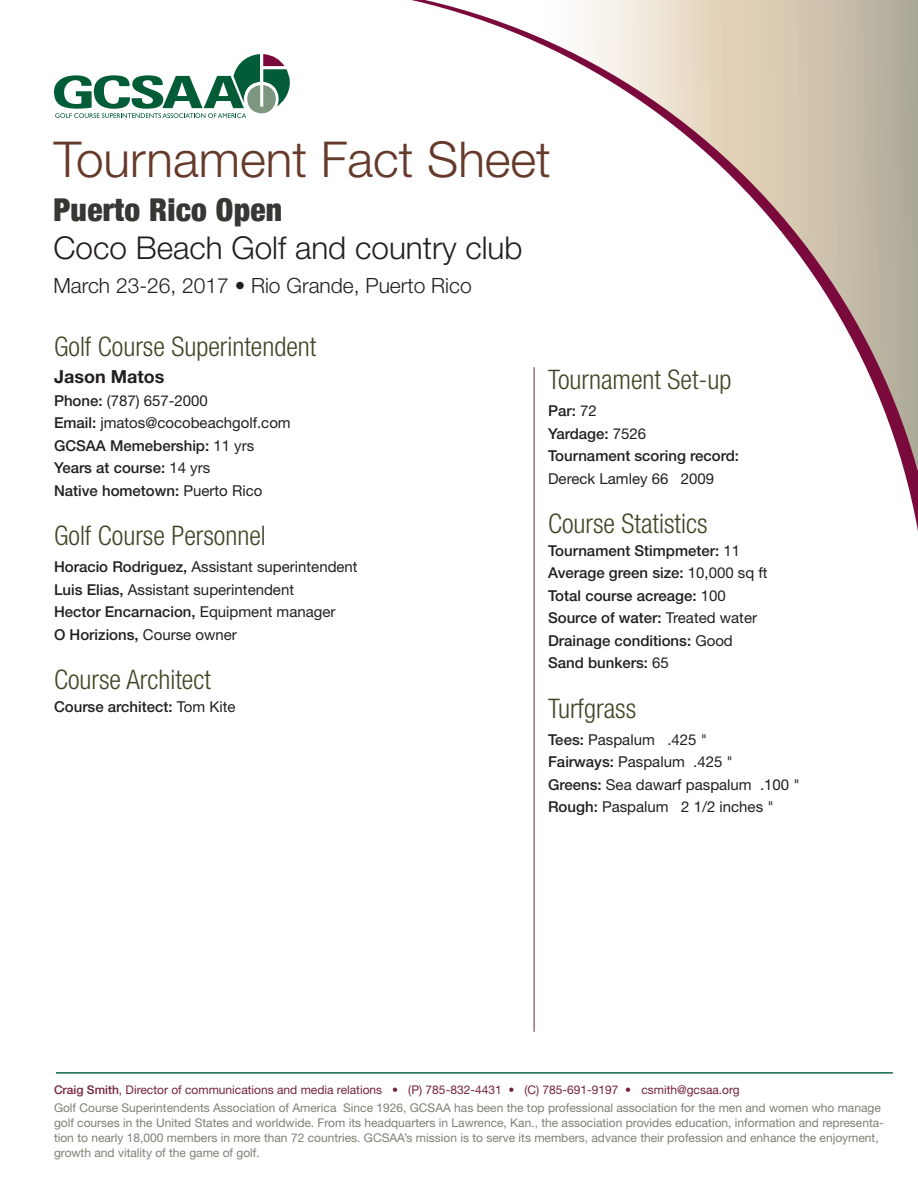
<style>
.page{position:relative;width:918px;height:1188px;background:#fff}
.page>*{position:absolute;margin:0;border:0;box-sizing:border-box;transform-origin:0 0}
.t1{font:300 49.5px "Helvetica Neue";color:#663a2b}
.t2{font:300 31.5px "Helvetica Neue";color:#231f20}
.t3{font:900 condensed 31.5px "Helvetica Neue";letter-spacing:.01em;color:#373834}
.t4{font:300 condensed 27px "Helvetica Neue";color:#3f4726}
.t5{font:300 21px "Helvetica Neue";color:#231f20}
.t6{font:700 18px "Helvetica Neue";color:#231f20}
.t7{font:500 15px "Helvetica Neue";color:#231f20}
.t8{font:15px "Helvetica Neue";color:#231f20}
.t9{font:12px/15px "Helvetica Neue";color:#807f73}
.s1{font-weight:500}
.s2{font-weight:400}
.s3{font-weight:500;color:#75233d}
.s4{color:#75233d}
</style>
<div class="page">
<svg style="left:411px;top:0;width:507px;height:728px"></svg>
<svg style="left:54px;top:54px;width:236px;height:64px"></svg>
<hr style="left:56px;top:1072px;width:837px;height:2px;background:#0d6647">
<hr style="left:534px;top:367px;width:1px;height:665px;background:#75223d">
<p class="t1" style="left:54px;top:129px;width:498px">Tournament Fact Sheet</p>
<p class="t3" style="left:53px;top:184px;width:230px">Puerto Rico Open</p>
<p class="t2" style="left:53px;top:228px;width:471px">Coco Beach Golf and country club</p>
<p class="t5" style="left:53px;top:273px;width:420px">March 23-26, 2017 • Rio Grande, Puerto Rico</p>
<p class="t4" style="left:54px;top:331px;width:264px">Golf Course Superintendent</p>
<p class="t6" style="left:54px;top:366px;width:112px">Jason Matos</p>
<p class="t8" style="left:54px;top:392px;width:155px"><span class="s1">Phone:</span> (787) 657-2000</p>
<p class="t8" style="left:54px;top:414px;width:238px"><span class="s1">Email:</span> jmatos@cocobeachgolf.com</p>
<p class="t7" style="left:54px;top:437px;width:202px">GCSAA Memebership: <span class="s2">11 yrs</span></p>
<p class="t7" style="left:54px;top:459px;width:158px">Years at course: <span class="s2">14 yrs</span></p>
<p class="t7" style="left:54px;top:482px;width:210px">Native hometown: <span class="s2">Puerto Rico</span></p>
<p class="t4" style="left:54px;top:520px;width:213px">Golf Course Personnel</p>
<p class="t8" style="left:54px;top:558px;width:305px"><span class="s1">Horacio Rodriguez,</span> Assistant superintendent</p>
<p class="t8" style="left:54px;top:581px;width:242px"><span class="s1">Luis Elias,</span> Assistant superintendent</p>
<p class="t7" style="left:54px;top:603px;width:283px">Hector Encarnacion, <span class="s2">Equipment manager</span></p>
<p class="t7" style="left:54px;top:626px;width:184px">O Horizions, <span class="s2">Course owner</span></p>
<p class="t4" style="left:54px;top:664px;width:158px">Course Architect</p>
<p class="t7" style="left:54px;top:698px;width:183px">Course architect: <span class="s2">Tom Kite</span></p>
<p class="t4" style="left:548px;top:364px;width:185px">Tournament Set-up</p>
<p class="t7" style="left:548px;top:402px;width:50px">Par: <span class="s2">72</span></p>
<p class="t7" style="left:548px;top:425px;width:100px">Yardage: <span class="s2">7526</span></p>
<p class="t7" style="left:548px;top:447px;width:192px">Tournament scoring record:</p>
<p class="t8" style="left:548px;top:470px;width:168px">Dereck Lamley 66 2009</p>
<p class="t4" style="left:548px;top:508px;width:161px">Course Statistics</p>
<p class="t7" style="left:548px;top:542px;width:193px">Tournament Stimpmeter: <span class="s2">11</span></p>
<p class="t7" style="left:548px;top:564px;width:221px">Average green size: <span class="s2">10,000 sq ft</span></p>
<p class="t7" style="left:548px;top:587px;width:179px">Total course acreage: <span class="s2">100</span></p>
<p class="t7" style="left:548px;top:609px;width:210px">Source of water: <span class="s2">Treated water</span></p>
<p class="t7" style="left:548px;top:632px;width:186px">Drainage conditions: <span class="s2">Good</span></p>
<p class="t7" style="left:548px;top:654px;width:122px">Sand bunkers: <span class="s2">65</span></p>
<p class="t4" style="left:548px;top:693px;width:90px">Turfgrass</p>
<p class="t8" style="left:548px;top:731px;width:160px"><span class="s1">Tees:</span> Paspalum .425 "</p>
<p class="t8" style="left:548px;top:753px;width:186px"><span class="s1">Fairways:</span> Paspalum .425 "</p>
<p class="t8" style="left:548px;top:776px;width:253px"><span class="s1">Greens:</span> Sea dawarf paspalum .100 "</p>
<p class="t8" style="left:548px;top:798px;width:227px"><span class="s1">Rough:</span> Paspalum 2 1/2 inches "</p>
<p class="t9" style="left:54px;top:1081px;width:828px;line-height:18px"><span class="s3">Craig Smith</span><span class="s4">, Director of communications and media relations • (P) 785-832-4431 • (C) 785-691-9197 • csmith@gcsaa.org<br></span>Golf Course Superintendents Association of America Since 1926, GCSAA has been the top professional association for the men and women who manage</p>
<p class="t9" style="left:54px;top:1115px;width:831px">golf courses in the United States and worldwide. From its headquarters in Lawrence, Kan., the association provides education, information and representa&shy;tion to nearly 18,000 members in more than 72 countries. GCSAA’s mission is to serve its members, advance their profession and enhance the enjoyment, growth and vitality of the game of golf.</p>
</div>
